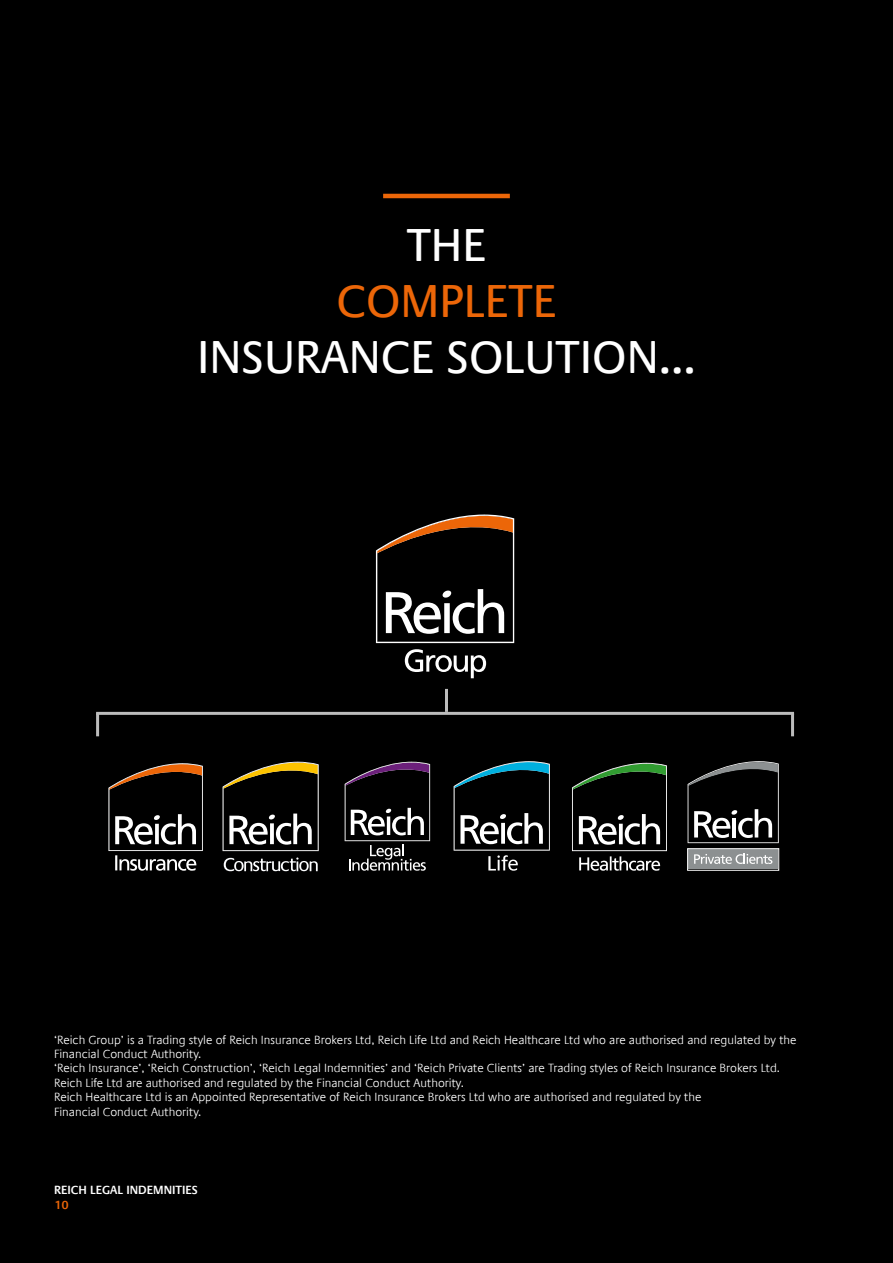
<style>
.page{position:relative;width:893px;height:1263px;background:#000}
.page>*{position:absolute;margin:0;border:0;box-sizing:border-box;transform-origin:0 0}
.t1{font:46.5px "Praxis Com";color:#fff}
.t2{font:46.5px "Praxis Com";color:#ec6608}
.t3{font:300 12px/14.4px "Praxis Com";color:#fff}
.t4{font:600 12px "Praxis Com";color:#fff}
.t5{font:600 12px "Praxis Com";color:#ec6608}
</style>
<div class="page">
<hr style="left:791px;top:713px;width:3px;height:23px;background:#bcbcbc">
<hr style="left:383px;top:194px;width:127px;height:4px;background:#ec6608">
<svg style="left:345px;top:762px;width:85px;height:109px"></svg>
<hr style="left:96px;top:712px;width:698px;height:3px;background:#bcbcbc">
<hr style="left:445px;top:689px;width:3px;height:23px;background:#bcbcbc">
<hr style="left:96px;top:713px;width:3px;height:23px;background:#bcbcbc">
<svg style="left:405px;top:649px;width:81px;height:29px"></svg>
<svg style="left:376px;top:514px;width:138px;height:129px"></svg>
<svg style="left:108px;top:763px;width:95px;height:108px"></svg>
<div style="left:688px;top:849px;width:90px;height:20px;background:#8c9091"></div>
<svg style="left:694px;top:854px;width:78px;height:10px"></svg>
<svg style="left:688px;top:761px;width:91px;height:82px"></svg>
<div style="left:687px;top:848px;width:92px;height:23px;border:1px solid #fff"></div>
<svg style="left:454px;top:761px;width:96px;height:110px"></svg>
<svg style="left:572px;top:763px;width:95px;height:108px"></svg>
<svg style="left:223px;top:762px;width:96px;height:89px"></svg>
<svg style="left:224px;top:857px;width:94px;height:14px"></svg>
<h1 class="t1" style="left:407px;top:218px;width:81px">THE</h1>
<h1 class="t2" style="left:336px;top:274px;width:222px">COMPLETE</h1>
<h1 class="t1" style="left:197px;top:330px;width:500px">INSURANCE SOLUTION...</h1>
<p class="t3" style="left:54px;top:1032px;width:744px">‘Reich Group’ is a Trading style of Reich Insurance Brokers Ltd, Reich Life Ltd and Reich Healthcare Ltd who are authorised and regulated by the Financial Conduct Authority.<br>‘Reich Insurance’, ‘Reich Construction’, ‘Reich Legal Indemnities’ and ‘Reich Private Clients’ are Trading styles of Reich Insurance Brokers Ltd.<br>Reich Life Ltd are authorised and regulated by the Financial Conduct Authority.<br>Reich Healthcare Ltd is an Appointed Representative of Reich Insurance Brokers Ltd who are authorised and regulated by the<br>Financial Conduct Authority.</p>
<p class="t4" style="left:54px;top:1182px;width:146px">REICH LEGAL INDEMNITIES</p>
<p class="t5" style="left:54px;top:1197px;width:16px">10</p>
</div>
